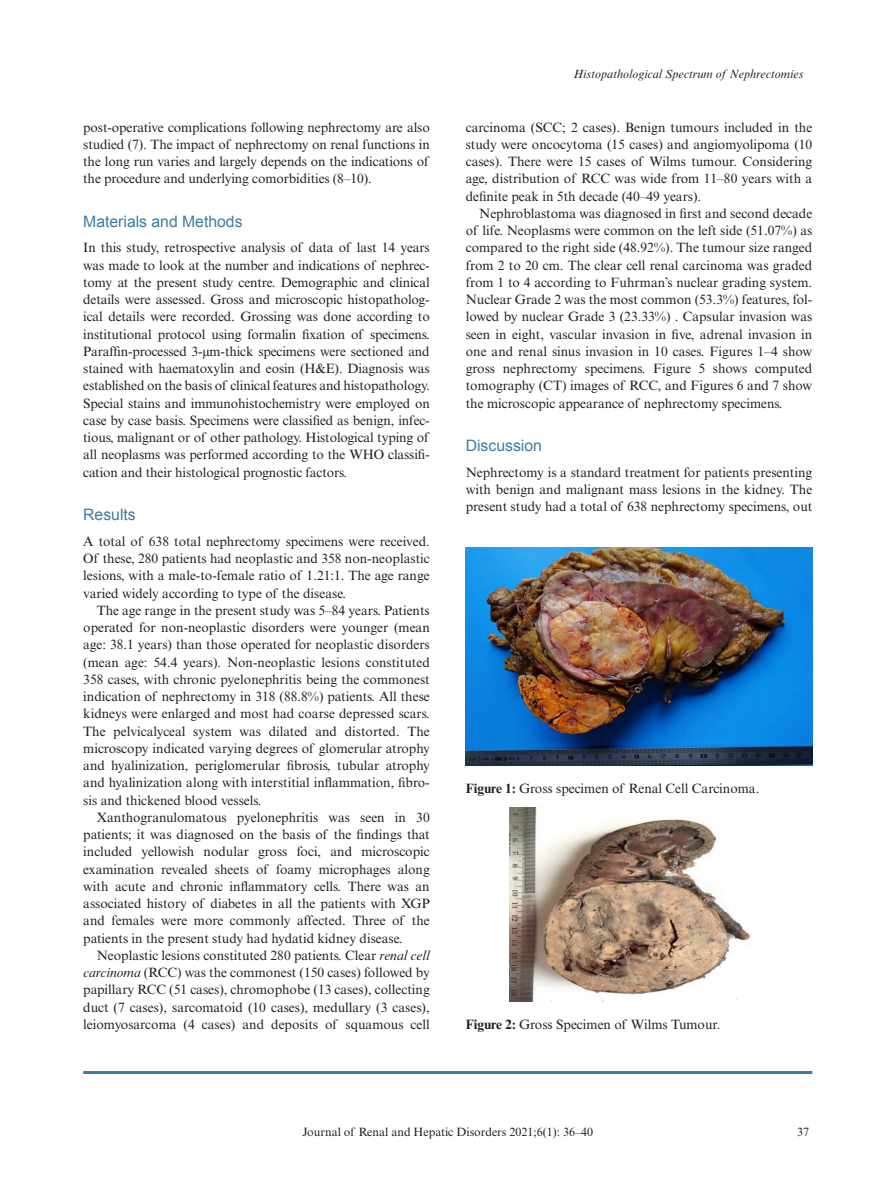
<style>
.page{position:relative;width:893px;height:1191px;background:#fff}
.page>*{position:absolute;margin:0;border:0;box-sizing:border-box;transform-origin:0 0}
.t1{font:15.75px "Arial";color:#3f7ba0}
.TXI{font:13.5px/17.2px "Times New Roman MT Std";color:#231f20;text-align:justify}
.TX{font:13.5px/17.2px "Times New Roman MT Std";letter-spacing:-.005em;color:#231f20;text-align:justify}
.FGC{font:13.5px "Times New Roman MT Std";color:#231f20}
.t2{font:12px "Times New Roman MT Std";color:#231f20}
.t3{font:italic 12px "Times New Roman MT Std";color:#231f20}
.s1{font-style:italic}
.s2{font-weight:700}
</style>
<div class="page">
<hr style="left:83px;top:1071px;width:729px;height:3px;background:#3f7ba0">
<img style="left:466px;top:548px;width:346px;height:218px">
<img style="left:510px;top:807px;width:242px;height:194px">
<p class="TX" style="left:83px;top:118px;width:348px">post-operative complications following nephrectomy are also studied (7). The impact of nephrectomy on renal functions in the long run varies and largely depends on the indications of the procedure and underlying comorbidities (8–10).</p>
<h1 class="t1" style="left:83px;top:211px;width:161px">Materials and Methods</h1>
<p class="TX" style="left:83px;top:239px;width:348px">In this study, retrospective analysis of data of last 14 years was made to look at the number and indications of nephrec&shy;tomy at the present study centre. Demographic and clinical details were assessed. Gross and microscopic histopatholog&shy;ical details were recorded. Grossing was done according to institutional protocol using formalin fixation of specimens.<br>Paraffin-processed 3-μm-thick specimens were sectioned and stained with haematoxylin and eosin (H&amp;E). Diagnosis was established on the basis of clinical features and histopathology.<br>Special stains and immunohistochemistry were employed on case by case basis. Specimens were classified as benign, infec&shy;tious, malignant or of other pathology. Histological typing of all neoplasms was performed according to the WHO classifi&shy;cation and their histological prognostic factors.</p>
<h1 class="t1" style="left:83px;top:504px;width:54px">Results</h1>
<p class="TX" style="left:83px;top:532px;width:348px">A total of 638 total nephrectomy specimens were received.<br>Of these, 280 patients had neoplastic and 358 non-neoplastic lesions, with a male-to-female ratio of 1.21:1. The age range varied widely according to type of the disease.</p>
<p class="TXI" style="left:83px;top:601px;width:348px;text-indent:14px">The age range in the present study was 5–84 years. Patients operated for non-neoplastic disorders were younger (mean age: 38.1 years) than those operated for neoplastic disorders (mean age: 54.4 years). Non-neoplastic lesions constituted 358 cases, with chronic pyelonephritis being the commonest indication of nephrectomy in 318 (88.8%) patients. All these kidneys were enlarged and most had coarse depressed scars.<br>The pelvicalyceal system was dilated and distorted. The microscopy indicated varying degrees of glomerular atrophy and hyalinization, periglomerular fibrosis, tubular atrophy and hyalinization along with interstitial inflammation, fibro&shy;sis and thickened blood vessels.</p>
<p class="TXI" style="left:83px;top:808px;width:348px;text-indent:14px">Xanthogranulomatous pyelonephritis was seen in 30 patients; it was diagnosed on the basis of the findings that included yellowish nodular gross foci, and microscopic examination revealed sheets of foamy microphages along with acute and chronic inflammatory cells. There was an associated history of diabetes in all the patients with XGP and females were more commonly affected. Three of the patients in the present study had hydatid kidney disease.</p>
<p class="TXI" style="left:83px;top:946px;width:348px;text-indent:14px">Neoplastic lesions constituted 280 patients. Clear <span class="s1">renal cell carcinoma</span> (RCC) was the commonest (150 cases) followed by papillary RCC (51 cases), chromophobe (13 cases), collecting duct (7 cases), sarcomatoid (10 cases), medullary (3 cases), leiomyosarcoma (4 cases) and deposits of squamous cell</p>
<p class="t3" style="left:573px;top:67px;width:231px">Histopathological Spectrum of Nephrectomies</p>
<p class="TXI" style="left:466px;top:118px;width:348px">carcinoma (SCC; 2 cases). Benign tumours included in the study were oncocytoma (15 cases) and angiomyolipoma (10 cases). There were 15 cases of Wilms tumour. Considering age, distribution of RCC was wide from 11–80 years with a definite peak in 5th decade (40–49 years).</p>
<p class="TXI" style="left:466px;top:205px;width:348px;text-indent:14px">Nephroblastoma was diagnosed in first and second decade of life. Neoplasms were common on the left side (51.07%) as compared to the right side (48.92%). The tumour size ranged from 2 to 20 cm. The clear cell renal carcinoma was graded from 1 to 4 according to Fuhrman’s nuclear grading system.<br>Nuclear Grade 2 was the most common (53.3%) features, fol&shy;lowed by nuclear Grade 3 (23.33%) . Capsular invasion was seen in eight, vascular invasion in five, adrenal invasion in one and renal sinus invasion in 10 cases. Figures 1–4 show gross nephrectomy specimens. Figure 5 shows computed tomography (CT) images of RCC, and Figures 6 and 7 show the microscopic appearance of nephrectomy specimens.</p>
<h1 class="t1" style="left:466px;top:435px;width:78px">Discussion</h1>
<p class="TX" style="left:466px;top:463px;width:348px">Nephrectomy is a standard treatment for patients presenting with benign and malignant mass lesions in the kidney. The present study had a total of 638 nephrectomy specimens, out</p>
<p class="FGC" style="left:466px;top:780px;width:295px"><span class="s2">Figure 1:</span> Gross specimen of Renal Cell Carcinoma.</p>
<p class="FGC" style="left:466px;top:1016px;width:256px"><span class="s2">Figure 2:</span> Gross Specimen of Wilms Tumour.</p>
<p class="t2" style="left:303px;top:1124px;width:292px">Journal of Renal and Hepatic Disorders 2021;6(1): 36–40</p>
<p class="t2" style="left:797px;top:1124px;width:13px">37</p>
</div>
